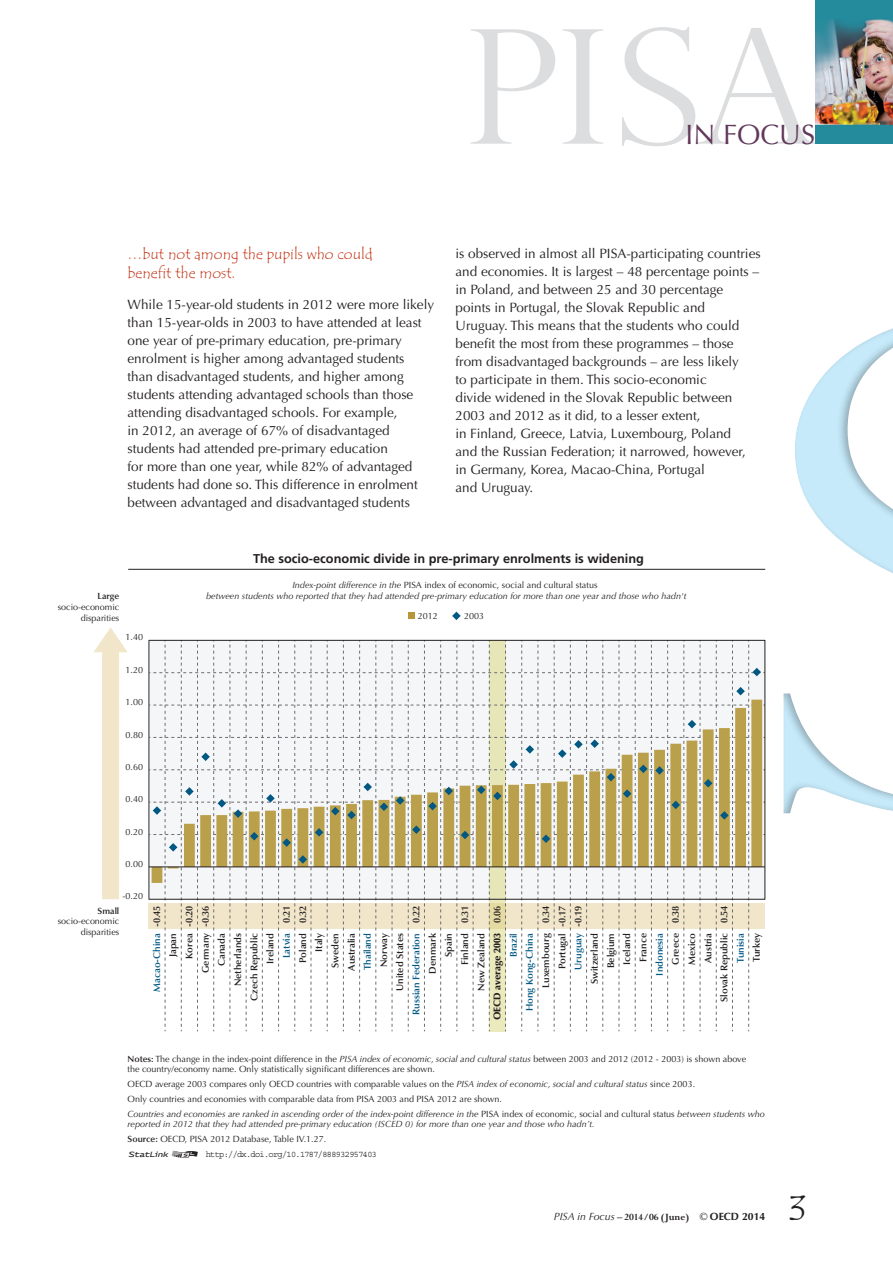
<style>
.page{position:relative;width:893px;height:1263px;background:#fff}
.page>*{position:absolute;margin:0;border:0;box-sizing:border-box;transform-origin:0 0}
.t1{font:36px "Tempus Sans ITC";color:#231f20}
.t2{font:28.05px "Optima LT Std";color:#61385a}
.t3{font:15px/19.5px "Tempus Sans ITC";color:#c6391a}
.t4{font:13.5px/18px "Optima LT Std";color:#231f20}
.t5{font:700 12.75px "Frutiger LT Std";color:#231f20}
.t6{font:700 10.5px "Perpetua Std";color:#231f20}
.t7{font:10.5px "Stat Link";color:#231f20}
.t8{font:600 9.75px/16.2px "Optima LT Std";color:#231f20;text-align:right}
.t9{font:600 9.75px/16.2px "Optima LT Std";color:#005883;text-align:right}
.t10{font:900 9.75px "Optima LT Std";color:#231f20}
.t11{font:9px/14.7px "Optima LT Std";color:#231f20}
.t12{font:italic 9px/14.7px "Optima LT Std";color:#231f20}
.t13{font:9px "Courier Std";letter-spacing:-.075em;color:#231f20;scale:.95 1}
.t14{font:600 9px "Optima LT Std";letter-spacing:-.005em;color:#231f20}
.t15{font:9px "Stat Link";color:#231f20}
.s1{font-style:normal}
.s2{font-weight:600}
.s3{font-style:italic}
.s4{font-weight:600;font-style:normal}
.s5{font-family:"Optima LT Std";font-weight:400;font-style:italic}
.s6{font-family:"Optima LT Std";font-weight:400}
.s7{font-family:"Optima LT Std"}
</style>
<div class="page">
<svg style="left:471px;top:27px;width:344px;height:119px"></svg>
<img style="left:815px;top:0;width:78px;height:144px">
<div style="left:783px;top:313px;width:110px;height:503px;background:#231f20;opacity:.3"></div>
<svg style="left:94px;top:627px;width:33px;height:272px"></svg>
<svg style="left:149px;top:642px;width:616px;height:389px"></svg>
<div style="left:148px;top:640px;width:617px;height:260px;border:1px solid #231f20"></div>
<svg style="left:152px;top:700px;width:610px;height:183px;fill:#f5f6f7"></svg>
<hr style="left:149px;top:640px;width:1px;height:259px;background:#909398">
<hr style="left:149px;top:866px;width:616px;height:1px;background:#231f20">
<svg style="left:408px;top:613px;width:6px;height:6px"></svg>
<svg style="left:452px;top:612px;width:9px;height:8px"></svg>
<hr style="left:128px;top:569px;width:637px;height:1px;background:#231f20">
<svg style="left:153px;top:668px;width:608px;height:196px;fill:#f5f6f7"></svg>
<h2 class="t2" style="left:686px;top:118px;width:131px">in Focus</h2>
<p class="t3" style="left:128px;top:244px;width:247px">…but not among the pupils who could benefit the most.</p>
<p class="t4" style="left:128px;top:296px;width:308px">While 15-year-old students in 2012 were more likely than 15-year-olds in 2003 to have attended at least one year of pre-primary education, pre‑primary enrolment is higher among advantaged students<br>than disadvantaged students, and higher among students attending advantaged schools than those attending disadvantaged schools. For example,<br>in 2012, an average of 67% of disadvantaged students had attended pre‑primary education<br>for more than one year, while 82% of advantaged students had done so. This difference in enrolment between advantaged and disadvantaged students</p>
<p class="t4" style="left:455px;top:244px;width:307px">is observed in almost all PISA-participating countries and economies. It is largest – 48 percentage points – in Poland, and between 25 and 30 percentage points in Portugal, the Slovak Republic and<br>U ruguay. This means that the students who could benefit the most from these programmes – those from disadvantaged backgrounds – are less likely<br>to participate in them. This socio-economic<br>divide widened in the Slovak Republic between 2003 and 2012 as it did, to a lesser extent,<br>in Finland, Greece, Latvia, Luxembourg, Poland<br>and the Russian Federation; it narrowed, however,<br>in Germany, Korea, Macao‑China, Portugal<br>and U ruguay.</p>
<p class="t14" style="left:98px;top:591px;width:23px">Large</p>
<p class="t11" style="left:58px;top:602px;width:63px;line-height:10.8px;text-align:right">socio-economic disparities</p>
<p class="t11" style="left:126px;top:630px;width:19px">1.40</p>
<p class="t11" style="left:126px;top:662px;width:19px">1.20</p>
<p class="t11" style="left:126px;top:695px;width:19px">1.00</p>
<p class="t11" style="left:126px;top:727px;width:19px">0.80</p>
<p class="t11" style="left:126px;top:760px;width:19px">0.60</p>
<p class="t11" style="left:126px;top:792px;width:19px">0.40</p>
<p class="t11" style="left:126px;top:824px;width:19px">0.20</p>
<p class="t11" style="left:126px;top:857px;width:19px">0.00</p>
<p class="t5" style="left:253px;top:551px;width:393px">The socio-economic divide in pre-primary enrolments is widening</p>
<p class="t12" style="left:206px;top:580px;width:482px;line-height:10.5px;text-align:center">Index-point difference in the <span class="s1">PISA index of economic, social and cultural status<br></span>between students who reported that they had attended pre-primary education for more than one year and those who hadn't</p>
<p class="t11" style="left:418px;top:609px;width:22px">2012</p>
<p class="t11" style="left:464px;top:609px;width:22px">2003</p>
<p class="t11" style="left:123px;top:889px;width:22px">-0.20</p>
<p class="t14" style="left:98px;top:905px;width:23px">Small</p>
<p class="t11" style="left:58px;top:916px;width:63px;line-height:10.8px;text-align:right">socio-economic disparities</p>
<p class="t8" style="left:149px;top:927px;width:23px;rotate:-90deg">-0.45</p>
<p class="t8" style="left:181px;top:927px;width:23px;text-align:left;rotate:-90deg">-0.20 -0.36</p>
<p class="t8" style="left:278px;top:923px;width:19px;text-align:left;rotate:-90deg">0.21<br>0.32</p>
<p class="t8" style="left:408px;top:923px;width:19px;rotate:-90deg">0.22</p>
<p class="t8" style="left:457px;top:923px;width:19px;rotate:-90deg">0.31</p>
<p class="t8" style="left:489px;top:923px;width:19px;rotate:-90deg">0.06</p>
<p class="t8" style="left:538px;top:927px;width:23px;text-align:center;rotate:-90deg">0.34 -0.17 -0.19</p>
<p class="t8" style="left:668px;top:923px;width:19px;rotate:-90deg">0.38</p>
<p class="t8" style="left:716px;top:923px;width:19px;rotate:-90deg">0.54</p>
<p class="t9" style="left:149px;top:992px;width:60px;rotate:-90deg">Macao-China</p>
<p class="t8" style="left:165px;top:1001px;width:69px;rotate:-90deg">Japan<br>Korea<br>Germany<br>Canada<br>Netherlands<br>Czech Republic<br>Ireland</p>
<p class="t9" style="left:278px;top:958px;width:27px;rotate:-90deg">Latvia</p>
<p class="t8" style="left:295px;top:970px;width:39px;rotate:-90deg">Poland<br>Italy<br>Sweden<br>Australia</p>
<p class="t9" style="left:360px;top:970px;width:39px;rotate:-90deg">Thailand</p>
<p class="t8" style="left:376px;top:991px;width:59px;rotate:-90deg">Norway<br>United States</p>
<p class="t9" style="left:408px;top:1015px;width:83px;rotate:-90deg">Russian Federation</p>
<p class="t8" style="left:424px;top:991px;width:59px;rotate:-90deg">Denmark<br>Spain<br>Finland<br>New Zealand</p>
<p class="t10" style="left:492px;top:1020px;width:89px;rotate:-90deg">OECD average 2003</p>
<p class="t9" style="left:505px;top:1011px;width:80px;rotate:-90deg">Brazil<br>Hong Kong-China</p>
<p class="t8" style="left:538px;top:988px;width:56px;rotate:-90deg">Luxembourg<br>Portugal</p>
<p class="t9" style="left:570px;top:969px;width:38px;rotate:-90deg">Uruguay</p>
<p class="t8" style="left:586px;top:984px;width:52px;rotate:-90deg">Switzerland<br>Belgium<br>Iceland<br>France</p>
<p class="t9" style="left:651px;top:975px;width:44px;rotate:-90deg">Indonesia</p>
<p class="t8" style="left:668px;top:1002px;width:70px;rotate:-90deg">Greece<br>Mexico<br>Austria<br>Slovak Republic</p>
<p class="t9" style="left:732px;top:963px;width:31px;rotate:-90deg">Tunisia</p>
<p class="t8" style="left:749px;top:962px;width:30px;rotate:-90deg">Turkey</p>
<p class="t11" style="left:128px;top:1054px;width:620px;line-height:10.5px"><span class="s2">Notes:</span> The change in the index-point difference in the <span class="s3">PISA index of economic, social and cultural status</span> between 2003 and 2012 (2012 - 2003) is shown above the country/economy name. Only statistically significant differences are shown.</p>
<p class="t11" style="left:128px;top:1077px;width:639px">OECD average 2003 compares only OECD countries with comparable values on the <span class="s3">PISA index of economic, social and cultural status</span> since 2003.<br>Only countries and economies with comparable data from PISA 2003 and PISA 2012 are shown.<br><span class="s3">Countries and economies are ranked in ascending order of the index-point difference in the</span> PISA index of economic, social and cultural status <span class="s3">between students who</span></p>
<p class="t12" style="left:128px;top:1117px;width:468px">reported in 2012 that they had attended pre-primary education (ISCED 0) for more than one year and those who hadn’t.<br><span class="s4">Source:</span> <span class="s1">OECD, PISA 2012 Database, Table IV.1.27.</span></p>
<p class="t15" style="left:128px;top:1151px;width:43px">1</p>
<p class="t7" style="left:169px;top:1150px;width:34px">2</p>
<p class="t13" style="left:206px;top:1149px;width:182px">http://dx.doi.org/10.1787/888932957403</p>
<p class="t6" style="left:554px;top:1212px;width:213px"><span class="s5">PISA in Focus</span> – 2014/06 (June) <span class="s6">©</span> <span class="s7">OECD 2014</span></p>
<h1 class="t1" style="left:789px;top:1186px;width:19px">3</h1>
</div>
